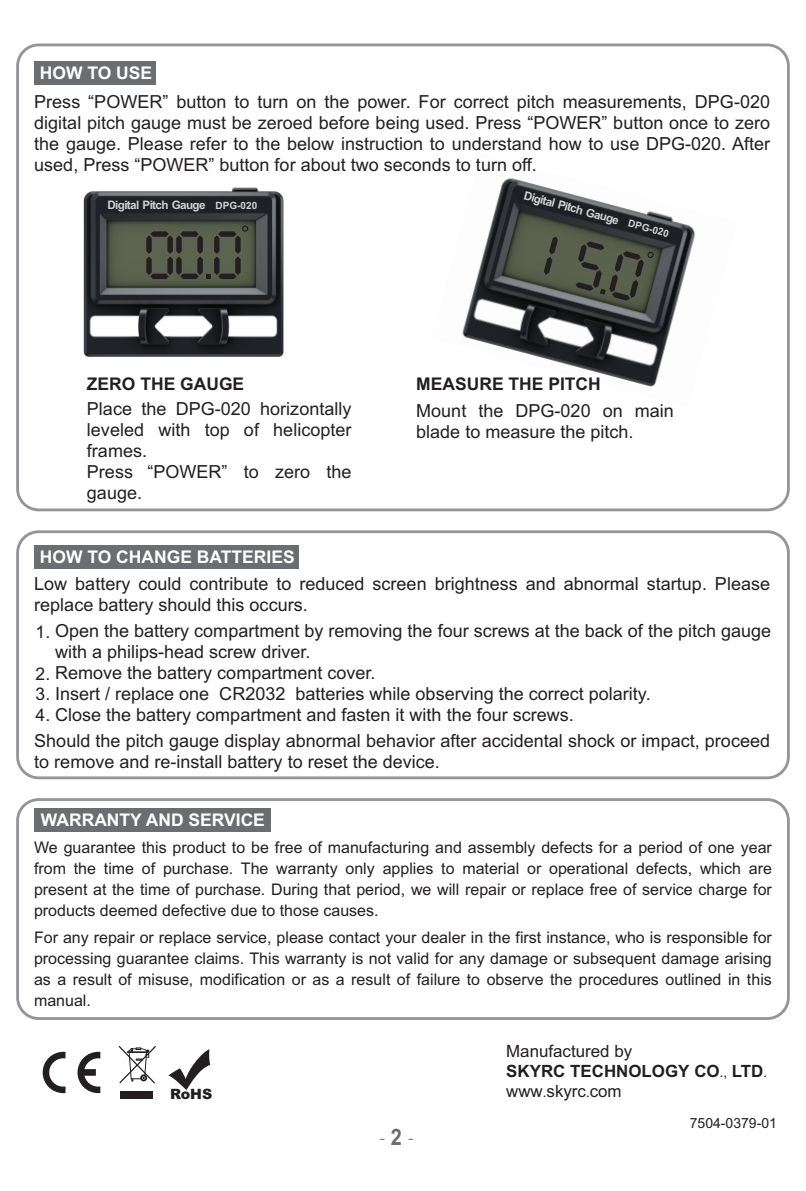
<style>
.page{position:relative;width:806px;height:1191px;background:#fff}
.page>*{position:absolute;margin:0;border:0;box-sizing:border-box;transform-origin:0 0}
.t1{font:22.6px "Adobe Fangsong Std";color:#6c6d70;scale:.88 1}
.t2{font:18px/21.2px "Arial";color:#231f20}
.t3{font:700 17.4px "Arial";color:#fff}
.t4{font:700 17.4px "Arial";color:#231f20}
.t5{font:700 17px/20.2px "Arial";color:#231f20}
.t6{font:17px "Arial";color:#231f20}
.t7{font:16px/21px "Arial";color:#231f20;text-align:justify}
.t8{font:900 14.2px "Arial";color:#231f20}
.t9{font:14px "Arial";color:#231f20}
.t10{font:700 11.6px "Arial";letter-spacing:-.055em;color:#d1d2d4}
.s1{font-size:10px}
.s2{font-size:17.4px}
.s3{font-weight:400}
.s4{font-family:"Adobe Fangsong Std";font-weight:400}
.s5{font-family:"Adobe Fangsong Std"}
.s6{font-family:"Arial";font-weight:700}
</style>
<div class="page">
<div style="left:16px;top:44px;width:773px;height:467px;border:3px solid #939598;border-radius:21px"></div>
<img style="left:462px;top:178px;width:233px;height:209px">
<svg style="left:543px;top:236px;width:14px;height:39px"></svg>
<svg style="left:575px;top:241px;width:78px;height:60px;background:#4b5041"></svg>
<div style="left:34px;top:61px;width:122px;height:24px;background:#6c6d70"></div>
<div style="left:34px;top:545px;width:264px;height:24px;background:#6c6d70"></div>
<div style="left:16px;top:530px;width:773px;height:249px;border:3px solid #939598;border-radius:21px"></div>
<svg style="left:168px;top:1049px;width:42px;height:41px"></svg>
<svg style="left:118px;top:1046px;width:38px;height:37px"></svg>
<div style="left:121px;top:1091px;width:32px;height:8px;background:#231f20"></div>
<svg style="left:43px;top:1051px;width:22px;height:42px"></svg>
<svg style="left:77px;top:1051px;width:23px;height:42px"></svg>
<img style="left:83px;top:187px;width:201px;height:170px">
<svg style="left:146px;top:225px;width:102px;height:54px;background:#4a4e40"></svg>
<div style="left:16px;top:798px;width:773px;height:222px;border:3px solid #939598;border-radius:21px"></div>
<div style="left:34px;top:808px;width:236px;height:24px;background:#6c6d70"></div>
<p class="t3" style="left:40px;top:67px;width:114px">HOW TO USE</p>
<p class="t2" style="left:34px;top:93px;width:736px;text-align:justify">Press “POWER” button to turn on the power. For correct pitch measurements, DPG-020 digital pitch gauge must be zeroed before being used. Press “POWER” button once to zero the gauge. Please refer to the below instruction to understand how to use DPG-020. After used, Press “POWER” button for about two seconds to turn off.</p>
<p class="t10" style="left:107px;top:201px;width:151px">Digital Pitch Gauge <span class="s1">DPG-020</span></p>
<p class="t4" style="left:87px;top:378px;width:159px">ZERO THE GAUGE</p>
<p class="t2" style="left:87px;top:399px;width:266px">Place the DPG-020 horizontally leveled with top of helicopter frames.<br>Press “POWER” to zero the gauge.</p>
<p class="t10" style="left:525px;top:191px;width:151px;rotate:15deg">Digital Pitch Gauge <span class="s1">DPG-020</span></p>
<p class="t4" style="left:416px;top:378px;width:186px">MEASURE THE PITCH</p>
<p class="t2" style="left:416px;top:402px;width:259px">Mount the DPG-020 on main blade to measure the pitch.</p>
<p class="t3" style="left:40px;top:551px;width:256px">HOW TO CHANGE BATTERIES</p>
<p class="t2" style="left:34px;top:575px;width:736px">Low battery could contribute to reduced screen brightness and abnormal startup. Please replace battery should this occurs.</p>
<p class="t2" style="left:55px;top:621px;width:717px;text-indent:-19px"><span class="s2">1.</span> Open the battery compartment by removing the four screws at the back of the pitch gauge with a philips-head screw driver.</p>
<p class="t2" style="left:36px;top:663px;width:341px"><span class="s2">2.</span> Remove the battery compartment cover.</p>
<p class="t2" style="left:36px;top:685px;width:616px"><span class="s2">3.</span> Insert / replace one CR2032 batteries while observing the correct polarity.</p>
<p class="t2" style="left:34px;top:704px;width:736px;line-height:25.4px"><span class="s2">4.</span> Close the battery compartment and fasten it with the four screws.<br>Should the pitch gauge display abnormal behavior after accidental shock or impact, proceed</p>
<p class="t2" style="left:34px;top:752px;width:407px">to remove and re-install battery to reset the device.</p>
<p class="t3" style="left:41px;top:814px;width:225px">WARRANTY AND SERVICE</p>
<p class="t7" style="left:34px;top:838px;width:739px">We guarantee this product to be free of manufacturing and assembly defects for a period of one year from the time of purchase. The warranty only applies to material or operational defects, which are present at the time of purchase. During that period, we will repair or replace free of service charge for products deemed defective due to those causes.</p>
<p class="t7" style="left:34px;top:928px;width:739px">For any repair or replace service, please contact your dealer in the first instance, who is responsible for processing guarantee claims. This warranty is not valid for any damage or subsequent damage arising as a result of misuse, modification or as a result of failure to observe the procedures outlined in this manual.</p>
<p class="t5" style="left:506px;top:1042px;width:262px"><span class="s3">Manufactured by<br></span>SKYRC TECHNOLOGY CO<span class="s4">.,</span> LTD<span class="s4">.</span></p>
<p class="t8" style="left:170px;top:1088px;width:44px">RoHS</p>
<p class="t6" style="left:506px;top:1084px;width:117px">www<span class="s5">.</span>skyrc<span class="s5">.</span>com</p>
<p class="t1" style="left:379px;top:1125px;width:41px">- <span class="s6">2</span> -</p>
<p class="t9" style="left:689px;top:1117px;width:89px">7504-0379-01</p>
</div>
